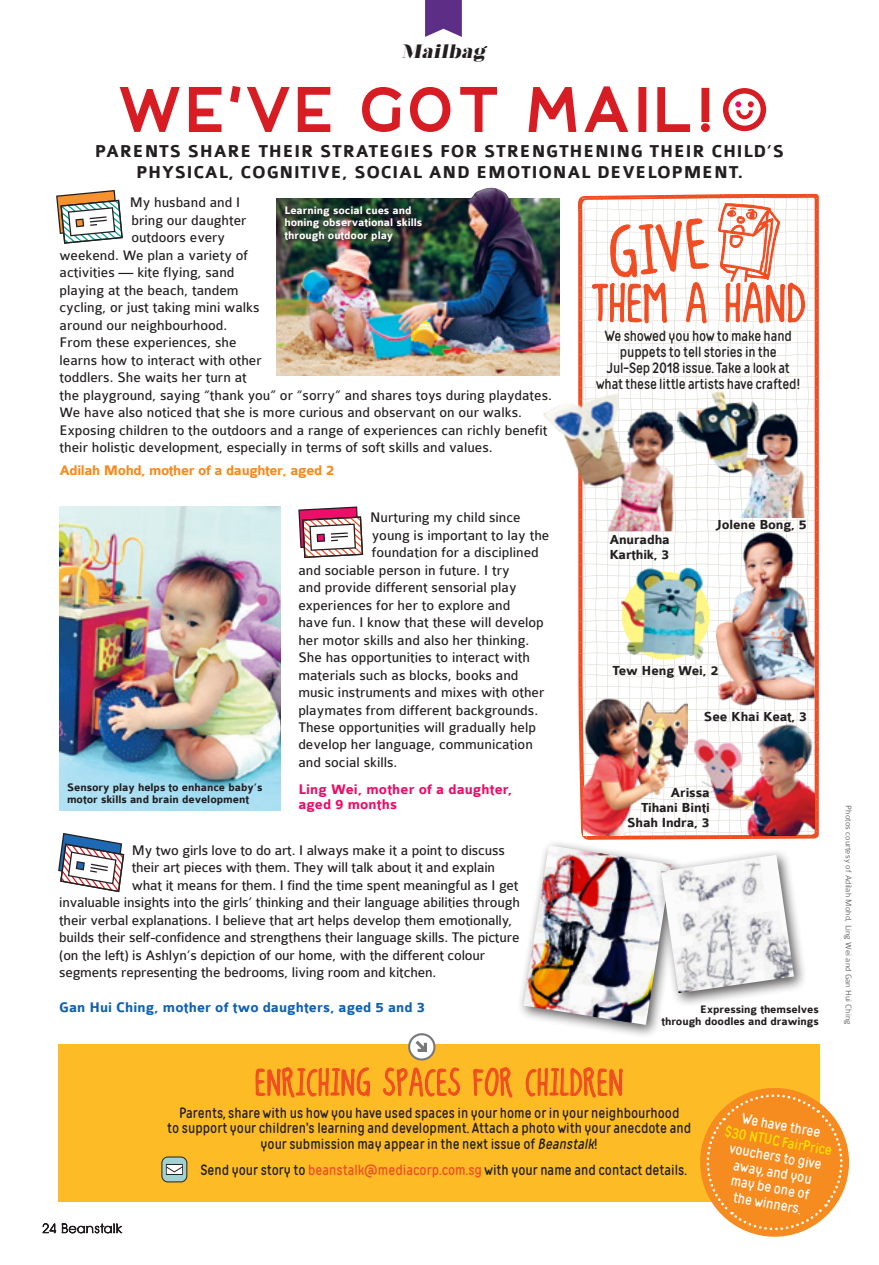
<style>
.page{position:relative;width:879px;height:1265px;background:#fff}
.page>*{position:absolute;margin:0;border:0;box-sizing:border-box;transform-origin:0 0}
.t1{font:68.6px "kingcoo LKC";color:#f04d22;scale:1.05 1}
.t2{font:52.32px "kingcoo LKC";letter-spacing:.025em;color:#f04d22;scale:1.05 1}
.t3{font:36.75px "kingcoo LKC";letter-spacing:.04em;color:#f04d22}
.t4{font:italic 900 19.25px "Nouvelle Vague";color:#231f20}
.t5{font:700 18.38px/21px "Colaborate";letter-spacing:.04em;color:#231f20;text-align:center}
.t6{font:14.88px "Colaborate";color:#231f20}
.t7{font:14.88px/15.8px "Matias";color:#231f20;text-align:center}
.t8{font:14.88px/15.8px "Matias";color:#fff;text-align:center}
.t9{font:700 14.88px "Colaborate";letter-spacing:.005em;color:#1161af}
.t10{font:700 14.88px/15.8px "Colaborate";letter-spacing:.005em;color:#ec0e68}
.t11{font:700 14.88px "Colaborate";letter-spacing:-.025em;color:#f68b1f}
.t12{font:14.88px "Matias";color:#ffe201}
.t13{font:700 14px/14.9px "Colaborate";letter-spacing:-.01em;color:#231f20;text-align:right}
.t14{font:700 11.72px/12.2px "Colaborate";letter-spacing:-.005em;color:#231f20;text-align:right}
.t15{font:700 11.72px/12.2px "Colaborate";letter-spacing:-.005em;color:#fff}
.t16{font:300 8.75px "Colaborate";letter-spacing:.015em;color:#5c5c5f}
.s1{font-size:60.9px}
.s2{font-size:33.25px}
.s3{font-style:italic}
.s4{color:#f04d22}
</style>
<div class="page">
<div style="left:58px;top:1044px;width:761px;height:157px;background:#fdbc26"></div>
<svg style="left:42px;top:1223px;width:80px;height:11px"></svg>
<svg style="left:255px;top:1067px;width:115px;height:31px"></svg>
<svg style="left:383px;top:1067px;width:77px;height:30px"></svg>
<svg style="left:473px;top:1067px;width:39px;height:31px"></svg>
<svg style="left:525px;top:1067px;width:97px;height:31px"></svg>
<svg style="left:408px;top:1033px;width:28px;height:28px"></svg>
<svg style="left:425px;top:0;width:36px;height:37px"></svg>
<svg style="left:161px;top:1156px;width:26px;height:26px"></svg>
<svg style="left:119px;top:86px;width:212px;height:46px"></svg>
<svg style="left:362px;top:87px;width:135px;height:45px"></svg>
<svg style="left:528px;top:86px;width:101px;height:46px"></svg>
<div style="left:638px;top:87px;width:8px;height:45px;border:5px solid #d81c23"></div>
<svg style="left:657px;top:87px;width:33px;height:45px"></svg>
<div style="left:700px;top:123px;width:9px;height:9px;border:5px solid #d81c23;border-radius:50%"></div>
<div style="left:701px;top:88px;width:8px;height:34px;border:5px solid #d81c23"></div>
<svg style="left:723px;top:88px;width:44px;height:44px"></svg>
<svg style="left:690px;top:1079px;width:160px;height:158px"></svg>
<svg style="left:56px;top:190px;width:67px;height:54px"></svg>
<svg style="left:578px;top:193px;width:241px;height:647px"></svg>
<svg style="left:591px;top:219px;width:118px;height:105px"></svg>
<svg style="left:717px;top:195px;width:100px;height:644px"></svg>
<img style="left:583px;top:698px;width:104px;height:138px">
<img style="left:690px;top:722px;width:124px;height:113px">
<img style="left:715px;top:531px;width:99px;height:179px">
<img style="left:60px;top:506px;width:220px;height:304px">
<svg style="left:298px;top:506px;width:65px;height:52px"></svg>
<svg style="left:58px;top:833px;width:66px;height:59px"></svg>
<img style="left:276px;top:198px;width:283px;height:178px">
<img style="left:467px;top:188px;width:51px;height:26px">
<img style="left:284px;top:205px;width:142px;height:41px">
<img style="left:537px;top:373px;width:154px;height:158px">
<img style="left:620px;top:560px;width:84px;height:106px">
<img style="left:671px;top:346px;width:144px;height:171px">
<div style="left:516px;top:838px;width:169px;height:201px;background:#231f20;opacity:.75"></div>
<img style="left:523px;top:845px;width:148px;height:180px">
<div style="left:653px;top:848px;width:154px;height:159px;background:#231f20;opacity:.75"></div>
<img style="left:660px;top:855px;width:133px;height:138px">
<p class="t4" style="left:402px;top:41px;width:88px">Mailbag</p>
<p class="t5" style="left:95px;top:141px;width:690px">PARENTS SHARE THEIR STRATEGIES FOR STRENGTHENING THEIR CHILD’S<br>PHYSICAL, COGNITIVE, SOCIAL AND EMOTIONAL DEVELOPMENT.</p>
<p class="t6" style="left:130px;top:195px;width:112px">My husband and I</p>
<p class="t6" style="left:131px;top:212px;width:117px">bring our daughter</p>
<p class="t6" style="left:131px;top:230px;width:95px">outdoors every</p>
<p class="t6" style="left:60px;top:247px;width:190px">weekend. We plan a variety of</p>
<p class="t6" style="left:60px;top:265px;width:176px">activities — kite flying, sand</p>
<p class="t6" style="left:60px;top:282px;width:180px">playing at the beach, tandem</p>
<p class="t6" style="left:60px;top:300px;width:201px">cycling, or just taking mini walks</p>
<p class="t6" style="left:60px;top:317px;width:169px">around our neighbourhood.</p>
<p class="t6" style="left:60px;top:335px;width:178px">From these experiences, she</p>
<p class="t6" style="left:60px;top:352px;width:203px">learns how to interact with other</p>
<p class="t6" style="left:60px;top:370px;width:189px">toddlers. She waits her turn at</p>
<p class="t6" style="left:60px;top:387px;width:493px">the playground, saying “thank you” or “sorry” and shares toys during playdates.</p>
<p class="t6" style="left:60px;top:405px;width:463px">We have also noticed that she is more curious and observant on our walks.</p>
<p class="t6" style="left:60px;top:422px;width:489px">Exposing children to the outdoors and a range of experiences can richly benefit</p>
<p class="t6" style="left:60px;top:440px;width:434px">their holistic development, especially in terms of soft skills and values.</p>
<p class="t11" style="left:60px;top:463px;width:276px">Adilah Mohd, mother of a daughter, aged 2</p>
<p class="t15" style="left:284px;top:205px;width:139px">Learning social cues and honing observational skills through outdoor play</p>
<p class="t14" style="left:67px;top:781px;width:197px;text-align:left">Sensory play helps to enhance baby’s motor skills and brain development</p>
<p class="t6" style="left:370px;top:510px;width:152px">Nurturing my child since</p>
<p class="t6" style="left:372px;top:527px;width:179px">young is important to lay the</p>
<p class="t6" style="left:372px;top:545px;width:168px">foundation for a disciplined</p>
<p class="t6" style="left:298px;top:562px;width:213px">and sociable person in future. I try</p>
<p class="t6" style="left:298px;top:580px;width:220px">and provide different sensorial play</p>
<p class="t6" style="left:298px;top:597px;width:213px">experiences for her to explore and</p>
<p class="t6" style="left:298px;top:615px;width:247px">have fun. I know that these will develop</p>
<p class="t6" style="left:298px;top:632px;width:232px">her motor skills and also her thinking.</p>
<p class="t6" style="left:298px;top:650px;width:233px">She has opportunities to interact with</p>
<p class="t6" style="left:298px;top:667px;width:221px">materials such as blocks, books and</p>
<p class="t6" style="left:298px;top:685px;width:247px">music instruments and mixes with other</p>
<p class="t6" style="left:298px;top:702px;width:241px">playmates from different backgrounds.</p>
<p class="t6" style="left:298px;top:720px;width:239px">These opportunities will gradually help</p>
<p class="t6" style="left:298px;top:737px;width:236px">develop her language, communication</p>
<p class="t6" style="left:298px;top:755px;width:100px">and social skills.</p>
<p class="t10" style="left:298px;top:782px;width:215px">Ling Wei, mother of a daughter, aged 9 months</p>
<p class="t6" style="left:132px;top:842px;width:374px">My two girls love to do art. I always make it a point to discuss</p>
<p class="t6" style="left:132px;top:860px;width:365px">their art pieces with them. They will talk about it and explain</p>
<p class="t6" style="left:132px;top:877px;width:388px">what it means for them. I find the time spent meaningful as I get</p>
<p class="t6" style="left:59px;top:895px;width:462px">invaluable insights into the girls’ thinking and their language abilities through</p>
<p class="t6" style="left:59px;top:912px;width:454px">their verbal explanations. I believe that art helps develop them emotionally,</p>
<p class="t6" style="left:59px;top:930px;width:461px">builds their self-confidence and strengthens their language skills. The picture</p>
<p class="t6" style="left:59px;top:947px;width:427px">(on the left) is Ashlyn’s depiction of our home, with the different colour</p>
<p class="t6" style="left:59px;top:965px;width:378px">segments representing the bedrooms, living room and kitchen.</p>
<p class="t9" style="left:59px;top:1000px;width:367px">Gan Hui Ching, mother of two daughters, aged 5 and 3</p>
<h1 class="t1" style="left:604px;top:221px;width:95px;rotate:-7deg">G<span class="s1">I</span>VE</h1>
<h2 class="t2" style="left:591px;top:277px;width:205px">THEM A HAND</h2>
<p class="t7" style="left:596px;top:329px;width:206px">We showed you how to make hand puppets to tell stories in the<br>Jul-Sep 2018 issue. Take a look at what these little artists have crafted!</p>
<p class="t13" style="left:609px;top:533px;width:62px;text-align:left">Anuradha<br>Karthik, 3</p>
<p class="t13" style="left:715px;top:518px;width:93px">Jolene Bong, 5</p>
<p class="t13" style="left:612px;top:664px;width:107px">Tew Heng Wei, 2</p>
<p class="t13" style="left:703px;top:709px;width:105px">See Khai Keat, 3</p>
<p class="t13" style="left:626px;top:785px;width:84px">Arissa<br>Tihani Binti<br>Shah Indra, 3</p>
<p class="t14" style="left:661px;top:1003px;width:159px">Expressing themselves through doodles and drawings</p>
<p class="t16" style="left:852px;top:805px;width:220px;rotate:90deg">Photos courtesy of Adilah Mohd, Ling Wei and Gan Hui Ching</p>
<h3 class="t3" style="left:255px;top:1064px;width:369px">EN<span class="s2">RI</span>CH<span class="s2">I</span>NG <span class="s2">SP</span>ACE<span class="s2">S</span> FO<span class="s2">R</span> CH<span class="s2">IL</span>D<span class="s2">R</span>EN</h3>
<p class="t7" style="left:167px;top:1105px;width:525px">Parents, share with us how you have used spaces in your home or in your neighbourhood<br>to support your children’s learning and development. Attach a photo with your anecdote and your submission may appear in the next issue of <span class="s3">Beanstalk</span>!</p>
<p class="t7" style="left:200px;top:1162px;width:488px">Send your story to <span class="s4">beanstalk@mediacorp.com.sg</span> with your name and contact details.</p>
<p class="t8" style="left:742px;top:1111px;width:81px;rotate:10deg">We have three</p>
<p class="t12" style="left:726px;top:1122px;width:110px;rotate:10deg">$30 NTUC FairPrice</p>
<p class="t8" style="left:730px;top:1141px;width:95px;rotate:10deg">vouchers to give away, and you may be one of the winners.</p>
</div>
